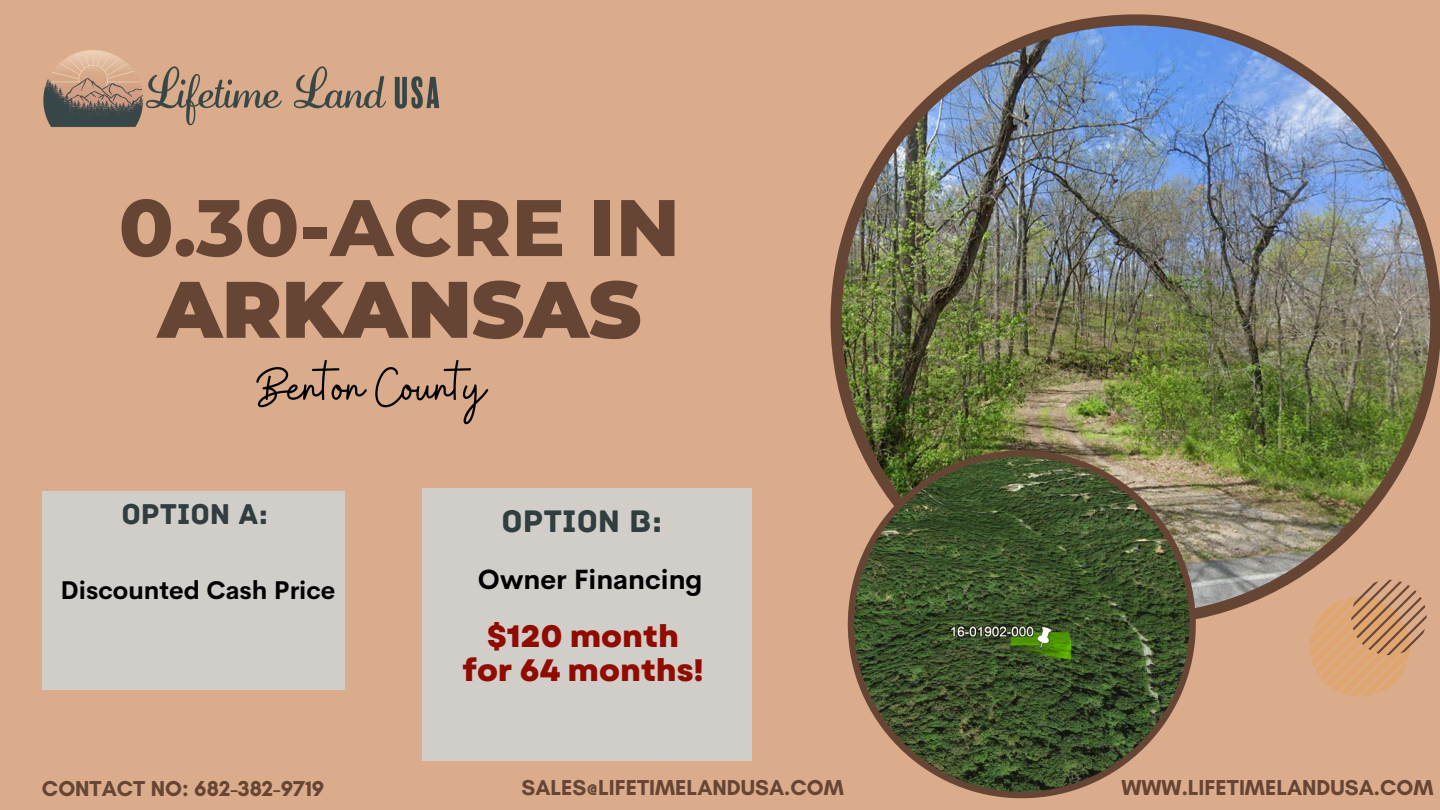
<style>
.page{position:relative;width:1440px;height:810px;background:#daac8b}
.page>*{position:absolute;margin:0;border:0;box-sizing:border-box;transform-origin:0 0}
.t1{font:800 80px/81.8px "Montserrat";color:#674535;text-align:center}
.t2{font:56px "Buffalo";color:#000}
.t3{font:32.8px "Archive";color:#313e3f}
.t4{font:800 30.9px/34.3px "Garet";color:#910c00;text-align:center}
.t5{font:30.2px "Archive";color:#313e3f}
.t6{font:700 27.3px "Cerebri Sans";color:#000}
.t7{font:700 25.1px "Cerebri Sans";color:#000}
.t8{font:700 22px "Glacial Indifference";color:#674535}
.s1{font-weight:900}
</style>
<div class="page">
<img style="left:831px;top:14px;width:609px;height:611px">
<svg style="left:848px;top:450px;width:348px;height:348px;background:#5b603d"></svg>
<svg style="left:1310px;top:580px;width:117px;height:117px"></svg>
<img style="left:43px;top:50px;width:397px;height:78px">
<div style="left:423px;top:488px;width:329px;height:272px;background:#d1ceca"></div>
<div style="left:42px;top:491px;width:303px;height:199px;background:#d1ceca"></div>
<h2 class="t1" style="left:119px;top:186px;width:563px">0.30-ACRE IN<br><span class="s1">ARKANSAS</span></h2>
<h4 class="t2" style="left:256px;top:351px;width:231px">Benton County</h4>
<p class="t5" style="left:121px;top:497px;width:148px">OPTION A:</p>
<p class="t7" style="left:61px;top:574px;width:276px">Discounted Cash Price</p>
<h4 class="t3" style="left:502px;top:502px;width:162px">OPTION B:</h4>
<h5 class="t6" style="left:478px;top:562px;width:226px">Owner Financing</h5>
<h3 class="t4" style="left:463px;top:619px;width:242px">$120 month for 64 months!</h3>
<h5 class="t8" style="left:42px;top:775px;width:284px">CONTACT NO: 682-382-9719</h5>
<p class="t8" style="left:522px;top:774px;width:324px">SALES@LIFETIMELANDUSA.COM</p>
<p class="t8" style="left:1121px;top:774px;width:314px">WWW.LIFETIMELANDUSA.COM</p>
</div>
